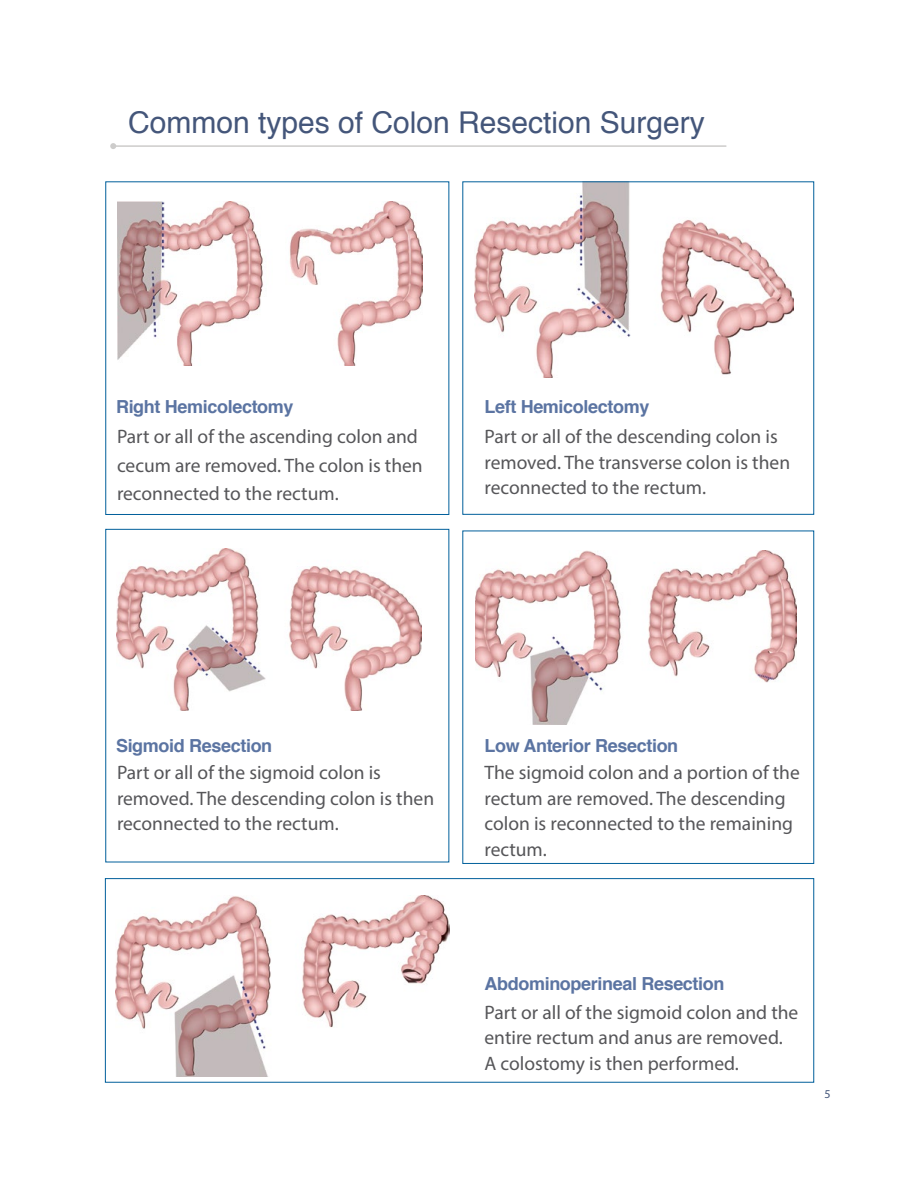
<style>
.page{position:relative;width:918px;height:1188px;background:#fff}
.page>*{position:absolute;margin:0;border:0;box-sizing:border-box;transform-origin:0 0}
.t1{font:30px "Helvetica";color:#44567a}
.t2{font:19.5px/25.5px "Myriad Pro";color:#565659}
.t3{font:700 18px "Helvetica";letter-spacing:-.02em;color:#5b74a2}
.t4{font:12px "Myriad Pro";color:#44567a}
</style>
<div class="page">
<img style="left:117px;top:201px;width:305px;height:165px">
<hr style="left:113px;top:145px;width:613px;height:2px;background:#cdcccb">
<svg style="left:110px;top:143px;width:6px;height:6px"></svg>
<img style="left:117px;top:549px;width:304px;height:162px">
<img style="left:115px;top:896px;width:335px;height:181px">
<img style="left:474px;top:183px;width:319px;height:195px">
<img style="left:476px;top:550px;width:321px;height:175px">
<div style="left:105px;top:878px;width:709px;height:205px;border:1px solid #005f9b"></div>
<h1 class="t1" style="left:128px;top:99px;width:578px">Common types of Colon Resection Surgery</h1>
<p class="t3" style="left:116px;top:393px;width:179px">Right Hemicolectomy</p>
<p class="t2" style="left:117px;top:422px;width:307px;line-height:28.5px">Part or all of the ascending colon and cecum are removed. The colon is then reconnected to the rectum.</p>
<p class="t3" style="left:484px;top:393px;width:166px">Left Hemicolectomy</p>
<p class="t2" style="left:484px;top:424px;width:307px">Part or all of the descending colon is removed. The transverse colon is then reconnected to the rectum.</p>
<p class="t3" style="left:116px;top:732px;width:158px">Sigmoid Resection</p>
<p class="t2" style="left:117px;top:760px;width:319px">Part or all of the sigmoid colon is removed. The descending colon is then reconnected to the rectum.</p>
<p class="t3" style="left:484px;top:732px;width:195px">Low Anterior Resection</p>
<p class="t2" style="left:484px;top:760px;width:317px">The sigmoid colon and a portion of the rectum are removed. The descending colon is reconnected to the remaining rectum.</p>
<p class="t3" style="left:484px;top:969px;width:242px">Abdominoperineal Resection</p>
<p class="t2" style="left:484px;top:999px;width:315px">Part or all of the sigmoid colon and the entire rectum and anus are removed.<br>A colostomy is then performed.</p>
<p class="t4" style="left:824px;top:1086px;width:8px">5</p>
</div>
